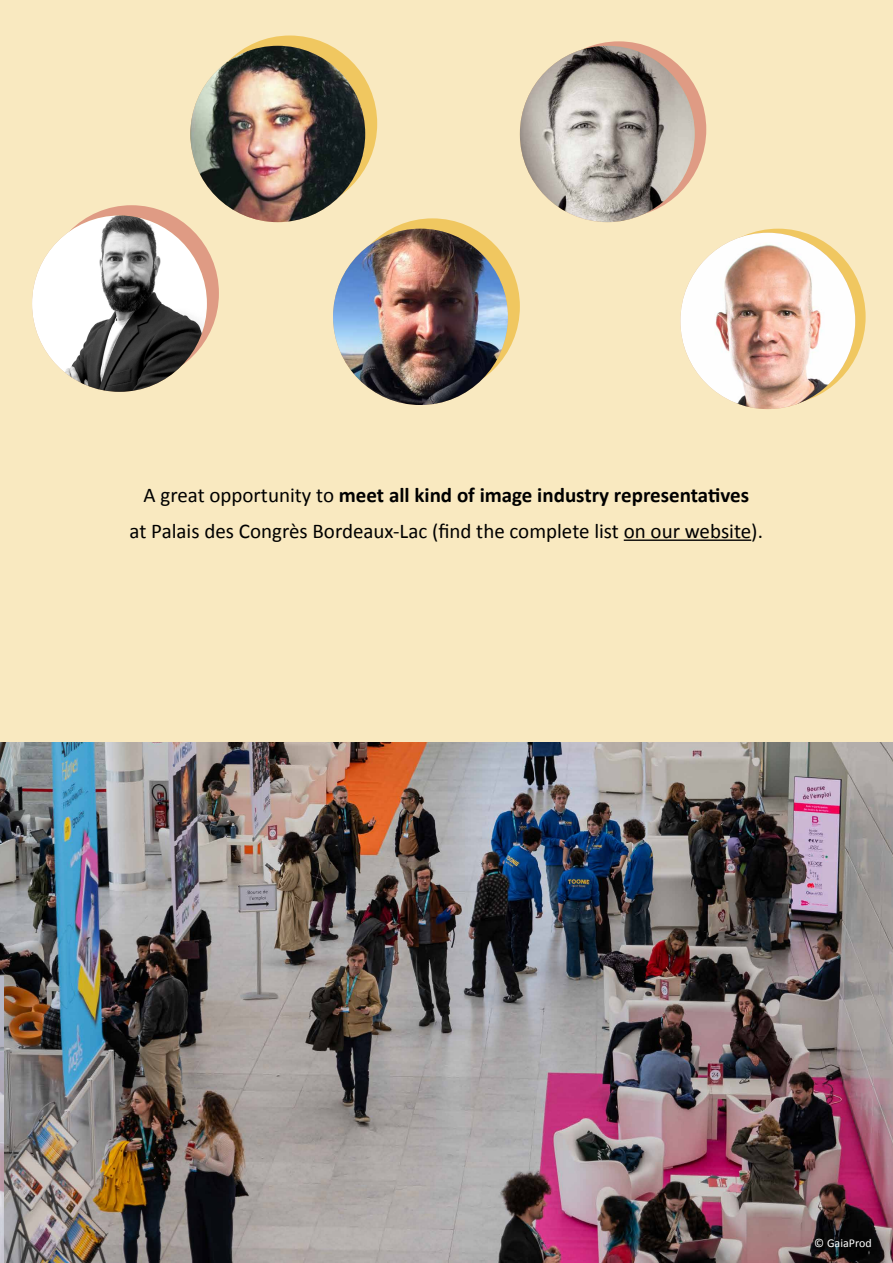
<style>
.page{position:relative;width:893px;height:1263px;background:#fff}
.page>*{position:absolute;margin:0;border:0;box-sizing:border-box;transform-origin:0 0}
.t1{font:21px "Calibri";color:#000}
.t2{font:700 21px "Calibri";color:#000}
.t3{font:12px "Calibri";color:#fff}
.s1{font-weight:400}
</style>
<div class="page">
<div style="left:0;top:0;width:893px;height:768px;background:#f9e9c0"></div>
<hr style="left:624px;top:539px;width:127px;height:2px;background:#000">
<div style="left:531px;top:41px;width:175px;height:177px;background:#df9b84;border-radius:50%"></div>
<svg style="left:691px;top:229px;width:175px;height:176px"></svg>
<div style="left:44px;top:205px;width:175px;height:177px;background:#df9b84;border-radius:50%"></div>
<img style="left:32px;top:215px;width:175px;height:177px">
<img style="left:0;top:742px;width:893px;height:521px">
<div style="left:202px;top:36px;width:175px;height:176px;background:#f0c760;border-radius:50%"></div>
<img style="left:190px;top:46px;width:175px;height:176px">
<img style="left:0;top:976px;width:3px;height:287px">
<img style="left:680px;top:233px;width:175px;height:176px">
<img style="left:520px;top:46px;width:175px;height:176px">
<svg style="left:345px;top:218px;width:175px;height:177px"></svg>
<img style="left:333px;top:229px;width:175px;height:176px">
<p class="t2" style="left:144px;top:481px;width:607px"><span class="s1">A great opportunity to</span> meet all kind of image industry representatives</p>
<p class="t1" style="left:130px;top:518px;width:635px">at Palais des Congrès Bordeaux-Lac (find the complete list on our website).</p>
<p class="t3" style="left:814px;top:1235px;width:59px">© GaiaProd</p>
</div>
